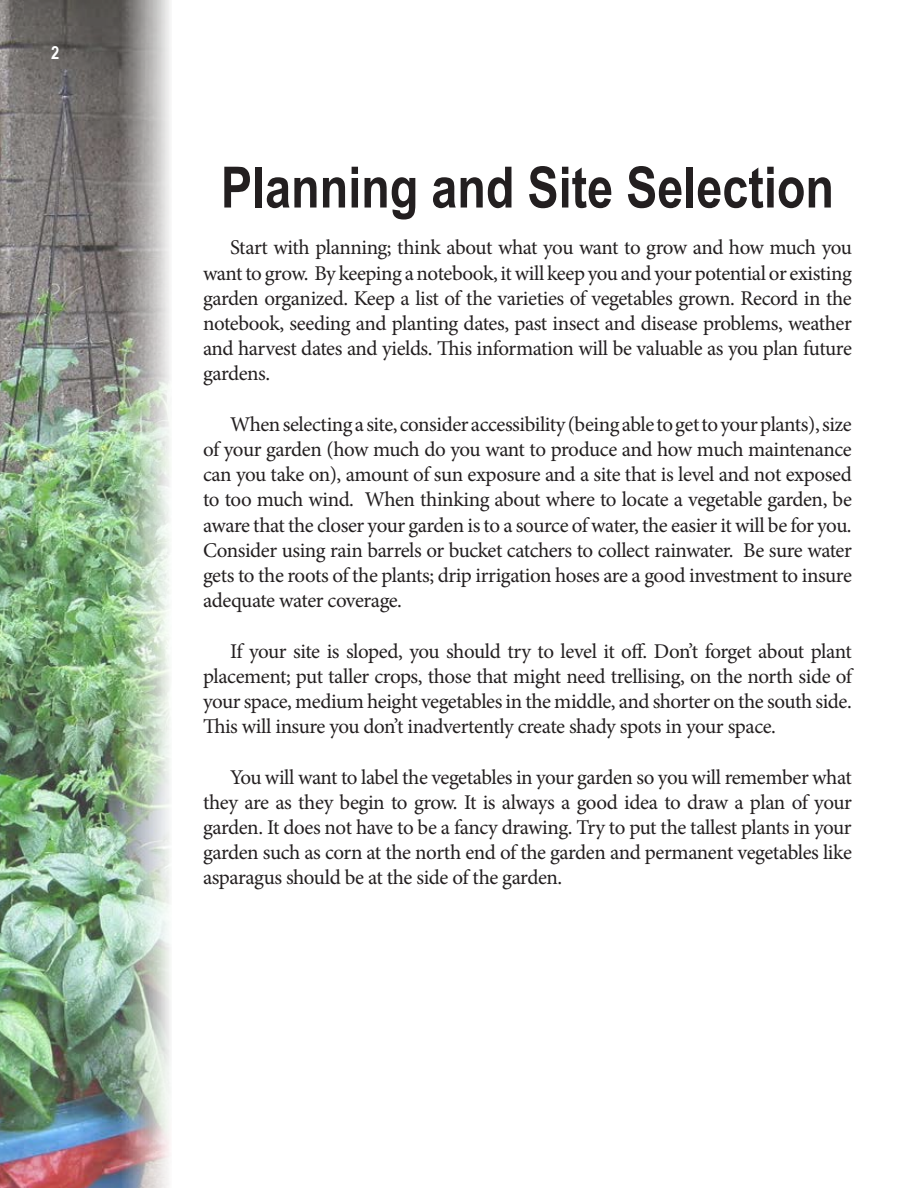
<style>
.page{position:relative;width:918px;height:1188px;background:#fff}
.page>*{position:absolute;margin:0;border:0;box-sizing:border-box;transform-origin:0 0}
.t1{font:700 57px "Arial Narrow";color:#231f20}
.t2{font:21px/25.2px "Minion Pro";letter-spacing:-.025em;color:#231f20;text-align:justify}
.t3{font:700 18px "Arial Narrow";color:#fff}
</style>
<div class="page">
<img style="left:0;top:0;width:170px;height:1188px">
<p class="t3" style="left:51px;top:39px;width:10px">2</p>
<h1 class="t1" style="left:221px;top:144px;width:615px">Planning and Site Selection</h1>
<p class="t2" style="left:203px;top:235px;width:650px;text-indent:27px">Start with planning; think about what you want to grow and how much you want to grow. By keeping a notebook, it will keep you and your potential or existing garden organized. Keep a list of the varieties of vegetables grown. Record in the notebook, seeding and planting dates, past insect and disease problems, weather and harvest dates and yields. This information will be valuable as you plan future gardens.</p>
<p class="t2" style="left:203px;top:412px;width:650px;text-indent:27px">When selecting a site, consider accessibility (being able to get to your plants), size of your garden (how much do you want to produce and how much maintenance can you take on), amount of sun exposure and a site that is level and not exposed to too much wind. When thinking about where to locate a vegetable garden, be aware that the closer your garden is to a source of water, the easier it will be for you.<br>Consider using rain barrels or bucket catchers to collect rainwater. Be sure water gets to the roots of the plants; drip irrigation hoses are a good investment to insure adequate water coverage.</p>
<p class="t2" style="left:203px;top:638px;width:650px;text-indent:27px">If your site is sloped, you should try to level it off. Don’t forget about plant placement; put taller crops, those that might need trellising, on the north side of your space, medium height vegetables in the middle, and shorter on the south side.<br>This will insure you don’t inadvertently create shady spots in your space.</p>
<p class="t2" style="left:203px;top:764px;width:650px;text-indent:27px">You will want to label the vegetables in your garden so you will remember what they are as they begin to grow. It is always a good idea to draw a plan of your garden. It does not have to be a fancy drawing. Try to put the tallest plants in your garden such as corn at the north end of the garden and permanent vegetables like asparagus should be at the side of the garden.</p>
</div>
